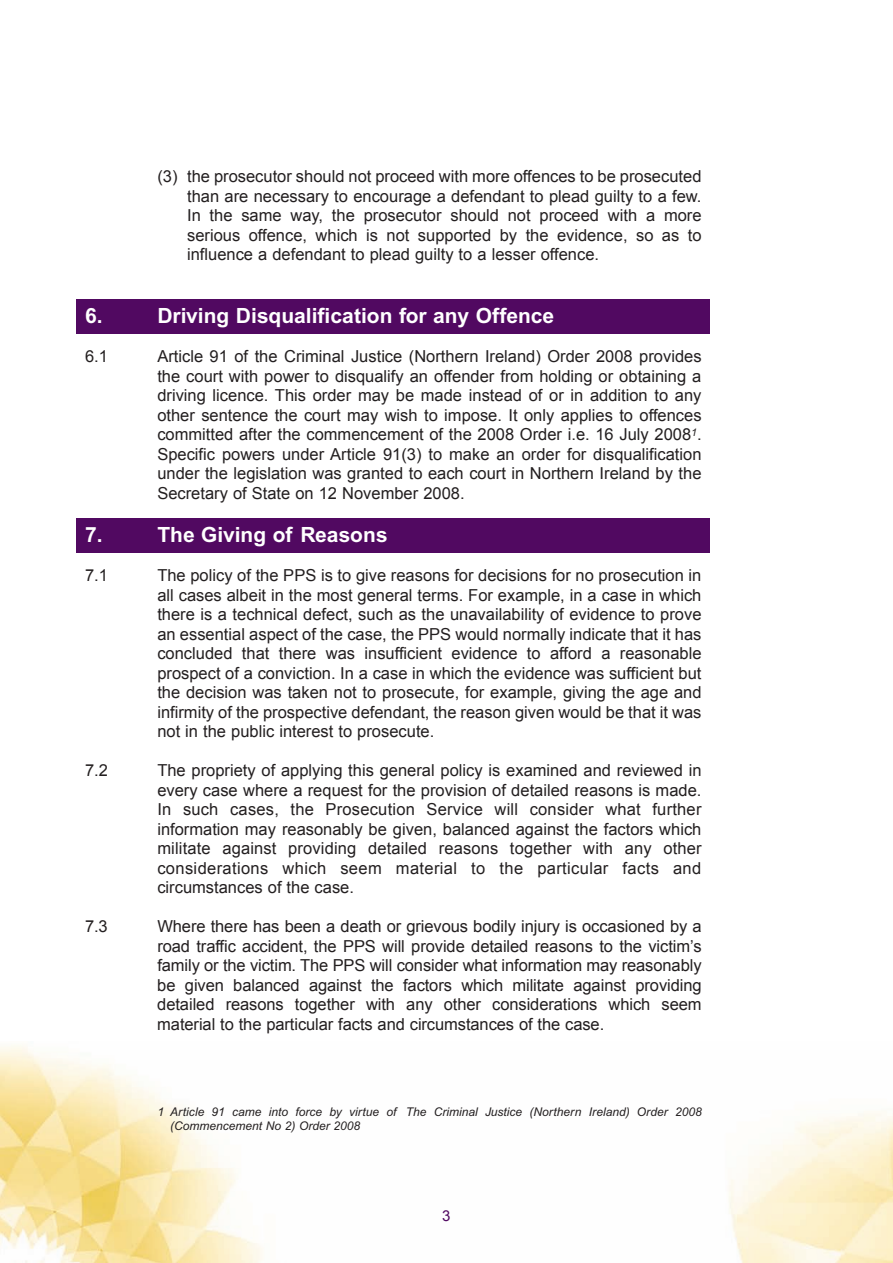
<style>
.page{position:relative;width:893px;height:1263px;background:#fff}
.page>*{position:absolute;margin:0;border:0;box-sizing:border-box;transform-origin:0 0}
.t1{font:700 21px "Arial";color:#fff}
.t2{font:16.5px/19.5px "Arial";color:#231f20}
.t3{font:15px "Arial";color:#510961}
.t4{font:italic 12px/13.5px "Arial";color:#231f20}
</style>
<div class="page">
<div style="left:77px;top:300px;width:633px;height:34px;background:#510961"></div>
<div style="left:77px;top:519px;width:633px;height:34px;background:#510961"></div>
<img style="left:0;top:1045px;width:893px;height:218px">
<p class="t2" style="left:157px;top:167px;width:546px">(3) the prosecutor should not proceed with more offences to be prosecuted</p>
<p class="t2" style="left:187px;top:186px;width:516px">than are necessary to encourage a defendant to plead guilty to a few In the same way, the prosecutor should not proceed with a more serious offence, which is not supported by the evidence, so as to influence a defendant to plead guilty to a lesser offence</p>
<p class="t1" style="left:85px;top:308px;width:19px">6.</p>
<p class="t1" style="left:157px;top:308px;width:398px">Driving Disqualification for any Offence</p>
<p class="t2" style="left:85px;top:347px;width:24px">6 1</p>
<p class="t2" style="left:157px;top:347px;width:546px">article 91 of the Criminal Justice (Northern Ireland) Order 2008 provides the court with power to disqualify an offender from holding or obtaining a driving licence This order may be made instead of or in addition to any other sentence the court may wish to impose It only applies to offences committed after the commencement of the 2008 Order i e 16 July 2008<sup>1<br></sup>Specific powers under article 91(3) to make an order for disqualification under the legislation was granted to each court in Northern Ireland by the Secretary of State on 12 November 2008</p>
<p class="t1" style="left:85px;top:527px;width:19px">7.</p>
<p class="t1" style="left:157px;top:527px;width:232px">The Giving of Reasons</p>
<p class="t2" style="left:85px;top:566px;width:24px">7 1</p>
<p class="t2" style="left:157px;top:566px;width:546px;text-align:justify">The policy of the PPS is to give reasons for decisions for no prosecution in all cases albeit in the most general terms For example, in a case in which there is a technical defect, such as the unavailability of evidence to prove an essential aspect of the case, the PPS would normally indicate that it has concluded that there was insufficient evidence to afford a reasonable prospect of a conviction In a case in which the evidence was sufficient but the decision was taken not to prosecute, for example, giving the age and infirmity of the prospective defendant, the reason given would be that it was not in the public interest to prosecute</p>
<p class="t2" style="left:85px;top:761px;width:24px">7 2</p>
<p class="t2" style="left:157px;top:761px;width:546px">The propriety of applying this general policy is examined and reviewed in every case where a request for the provision of detailed reasons is made In such cases, the Prosecution Service will consider what further information may reasonably be given, balanced against the factors which militate against providing detailed reasons together with any other considerations which seem material to the particular facts and circumstances of the case</p>
<p class="t2" style="left:85px;top:917px;width:24px">7 3</p>
<p class="t2" style="left:157px;top:917px;width:546px;text-align:justify">Where there has been a death or grievous bodily injury is occasioned by a road traffic accident, the PPS will provide detailed reasons to the victim’s family or the victim The PPS will consider what information may reasonably be given balanced against the factors which militate against providing detailed reasons together with any other considerations which seem material to the particular facts and circumstances of the case</p>
<p class="t4" style="left:170px;top:1106px;width:533px;text-indent:-13px">1 Article 91 came into force by virtue of The Criminal Justice (Northern Ireland) Order 2008 (Commencement No 2) Order 2008</p>
<p class="t3" style="left:442px;top:1207px;width:10px">3</p>
</div>
